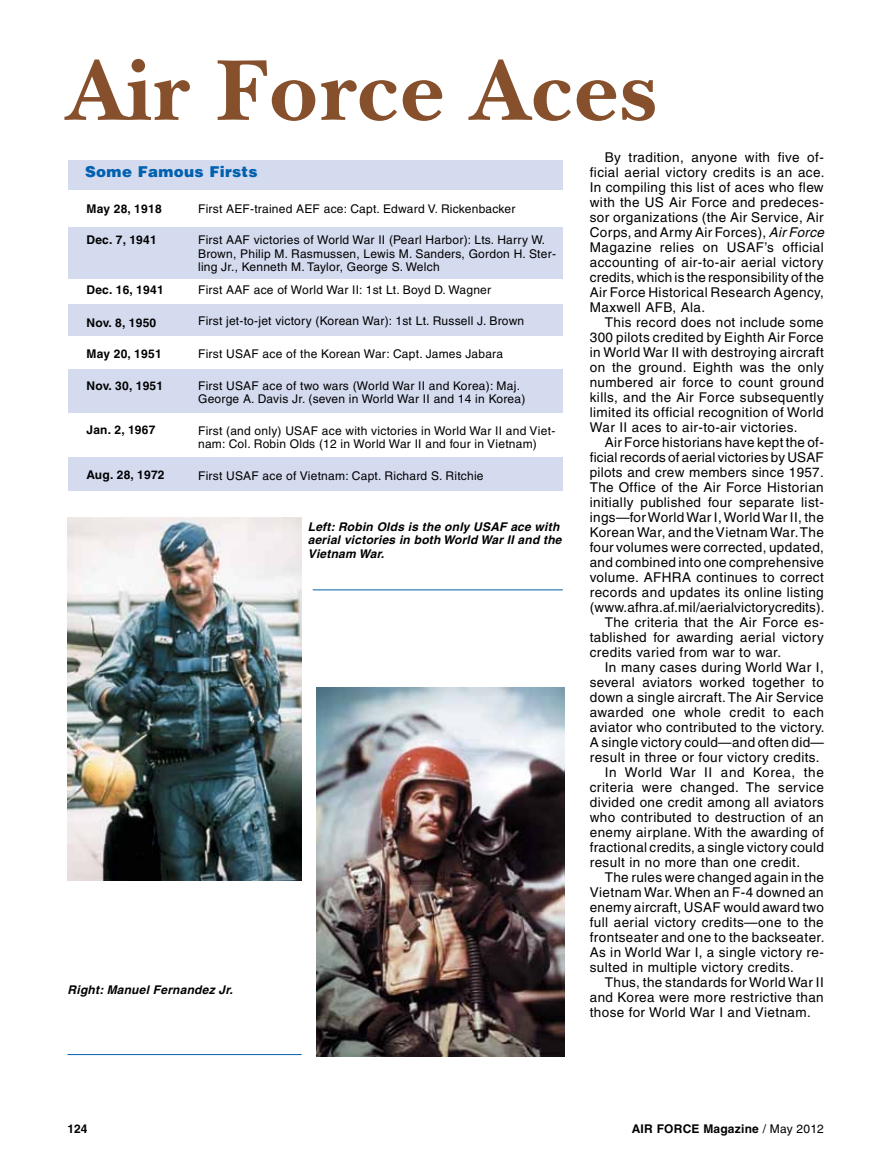
<style>
.page{position:relative;width:878px;height:1175px;background:#fff}
.page>*{position:absolute;margin:0;border:0;box-sizing:border-box;transform-origin:0 0}
.t1{font:700 90px "New Baskerville";letter-spacing:.02em;color:#86502c}
.t2{font:900 15px "Helvetica";letter-spacing:.025em;color:#0061af}
.t3{font:13.5px/15px "Helvetica";letter-spacing:.03em;color:#000;text-align:justify}
.t4{font:13.5px "Helvetica";letter-spacing:.01em;color:#000}
.t5{font:12px/13.5px "Helvetica";letter-spacing:.02em;color:#000}
.t6{font:700 12px "Helvetica";letter-spacing:.02em;color:#000}
.t7{font:italic 700 12px/13.5px "Helvetica";letter-spacing:.02em;color:#000}
.s1{font-style:italic}
.s2{font-weight:400}
</style>
<div class="page">
<div style="left:68px;top:160px;width:494px;height:331px;background:#d4dbef"></div>
<div style="left:68px;top:336px;width:494px;height:33px;background:#fff"></div>
<div style="left:68px;top:190px;width:495px;height:36px;background:#fff"></div>
<div style="left:68px;top:279px;width:494px;height:24px;background:#fff"></div>
<div style="left:68px;top:413px;width:494px;height:44px;background:#fff"></div>
<hr style="left:68px;top:1054px;width:234px;height:1px;background:#0061af">
<hr style="left:313px;top:589px;width:249px;height:1px;background:#0061af">
<img style="left:68px;top:517px;width:234px;height:363px">
<img style="left:316px;top:688px;width:248px;height:368px">
<h1 class="t1" style="left:68px;top:38px;width:590px">Air Force Aces</h1>
<p class="t2" style="left:85px;top:162px;width:174px">Some Famous Firsts</p>
<p class="t6" style="left:86px;top:201px;width:77px">May 28, 1918</p>
<p class="t6" style="left:86px;top:232px;width:72px">Dec. 7, 1941</p>
<p class="t6" style="left:86px;top:282px;width:79px">Dec. 16, 1941</p>
<p class="t6" style="left:86px;top:315px;width:71px">Nov. 8, 1950</p>
<p class="t6" style="left:86px;top:346px;width:77px">May 20, 1951</p>
<p class="t6" style="left:86px;top:378px;width:78px">Nov. 30, 1951</p>
<p class="t6" style="left:86px;top:423px;width:70px">Jan. 2, 1967</p>
<p class="t6" style="left:86px;top:468px;width:80px">Aug. 28, 1972</p>
<p class="t5" style="left:198px;top:201px;width:319px">First AEF-trained AEF ace: Capt. Edward V. Rickenbacker</p>
<p class="t5" style="left:198px;top:233px;width:359px">First AAF victories of World War II (Pearl Harbor): Lts. Harry W.<br>Brown, Philip M. Rasmussen, Lewis M. Sanders, Gordon H. Ster&shy;ling Jr., Kenneth M. Taylor, George S. Welch</p>
<p class="t5" style="left:198px;top:282px;width:294px">First AAF ace of World War II: 1st Lt. Boyd D. Wagner</p>
<p class="t5" style="left:198px;top:314px;width:327px">First jet-to-jet victory (Korean War): 1st Lt. Russell J. Brown</p>
<p class="t5" style="left:198px;top:347px;width:306px">First USAF ace of the Korean War: Capt. James Jabara</p>
<p class="t5" style="left:198px;top:378px;width:329px">First USAF ace of two wars (World War II and Korea): Maj.<br>George A. Davis Jr. (seven in World War II and 14 in Korea)</p>
<p class="t5" style="left:198px;top:423px;width:359px">First (and only) USAF ace with victories in World War II and Viet&shy;nam: Col. Robin Olds (12 in World War II and four in Vietnam)</p>
<p class="t5" style="left:198px;top:468px;width:287px">First USAF ace of Vietnam: Capt. Richard S. Ritchie</p>
<p class="t7" style="left:308px;top:519px;width:255px">Left: Robin Olds is the only USAF ace with aerial victories in both World War II and the<br>Vietnam War.</p>
<p class="t7" style="left:68px;top:983px;width:167px">Right: Manuel Fernandez Jr.</p>
<p class="t3" style="left:590px;top:150px;width:236px;text-indent:15px">By tradition, anyone with five of&shy;ficial aerial victory credits is an ace.<br>In compiling this list of aces who flew with the US Air Force and predeces&shy;sor organizations (the Air Service, Air Corps, and Army Air Forces), <span class="s1">Air Force </span>Magazine relies on USAF’s official accounting of air-to-air aerial victory credits, which is the responsibility of the Air Force Historical Research Agency, Maxwell AFB, Ala.</p>
<p class="t3" style="left:590px;top:315px;width:235px;text-indent:15px">This record does not include some 300 pilots credited by Eighth Air Force in World War II with destroying aircraft on the ground. Eighth was the only numbered air force to count ground kills, and the Air Force subsequently limited its official recognition of World War II aces to air-to-air victories.</p>
<p class="t3" style="left:604px;top:435px;width:220px">Air Force historians have kept the of-</p>
<p class="t4" style="left:590px;top:449px;width:235px">ficial records of aerial victories by USAF</p>
<p class="t3" style="left:590px;top:465px;width:235px">pilots and crew members since 1957.</p>
<p class="t3" style="left:590px;top:480px;width:235px">The Office of the Air Force Historian</p>
<p class="t3" style="left:590px;top:495px;width:235px">initially published four separate list-</p>
<p class="t3" style="left:590px;top:510px;width:235px">ings—for World War I, World War II, the</p>
<p class="t3" style="left:590px;top:525px;width:235px">Korean War, and the Vietnam War. The</p>
<p class="t3" style="left:590px;top:540px;width:236px">four volumes were corrected, updated,</p>
<p class="t3" style="left:590px;top:555px;width:236px">and combined into one comprehensive</p>
<p class="t3" style="left:590px;top:570px;width:235px">volume. AFHRA continues to correct</p>
<p class="t3" style="left:590px;top:585px;width:235px">records and updates its online listing</p>
<p class="t3" style="left:590px;top:600px;width:236px">(www.afhra.af.mil/aerialvictorycredits).</p>
<p class="t3" style="left:604px;top:615px;width:220px">The criteria that the Air Force es-</p>
<p class="t3" style="left:590px;top:630px;width:235px">tablished for awarding aerial victory</p>
<p class="t3" style="left:590px;top:645px;width:193px">credits varied from war to war.</p>
<p class="t3" style="left:604px;top:660px;width:220px">In many cases during World War I,</p>
<p class="t3" style="left:590px;top:675px;width:235px">several aviators worked together to</p>
<p class="t3" style="left:590px;top:690px;width:235px">down a single aircraft. The Air Service</p>
<p class="t3" style="left:590px;top:705px;width:235px">awarded one whole credit to each</p>
<p class="t3" style="left:590px;top:720px;width:236px">aviator who contributed to the victory.</p>
<p class="t3" style="left:590px;top:735px;width:236px">A single victory could—and often did—</p>
<p class="t3" style="left:590px;top:750px;width:231px">result in three or four victory credits.</p>
<p class="t3" style="left:604px;top:765px;width:220px">In World War II and Korea, the</p>
<p class="t3" style="left:590px;top:780px;width:235px">criteria were changed. The service</p>
<p class="t3" style="left:590px;top:795px;width:235px">divided one credit among all aviators</p>
<p class="t3" style="left:590px;top:810px;width:235px">who contributed to destruction of an</p>
<p class="t3" style="left:590px;top:825px;width:235px">enemy airplane. With the awarding of</p>
<p class="t3" style="left:590px;top:840px;width:235px">fractional credits, a single victory could</p>
<p class="t3" style="left:590px;top:855px;width:212px">result in no more than one credit.</p>
<p class="t3" style="left:604px;top:870px;width:221px">The rules were changed again in the</p>
<p class="t3" style="left:590px;top:885px;width:235px">Vietnam War. When an F-4 downed an</p>
<p class="t3" style="left:590px;top:900px;width:236px">enemy aircraft, USAF would award two</p>
<p class="t3" style="left:590px;top:915px;width:235px">full aerial victory credits—one to the</p>
<p class="t3" style="left:590px;top:930px;width:236px">frontseater and one to the backseater.</p>
<p class="t3" style="left:590px;top:945px;width:235px">As in World War I, a single victory re-</p>
<p class="t3" style="left:590px;top:960px;width:205px">sulted in multiple victory credits.</p>
<p class="t3" style="left:604px;top:975px;width:220px">Thus, the standards for World War II</p>
<p class="t3" style="left:590px;top:990px;width:235px">and Korea were more restrictive than</p>
<p class="t3" style="left:590px;top:1005px;width:222px">those for World War I and Vietnam.</p>
<p class="t6" style="left:67px;top:1121px;width:22px">124</p>
<p class="t6" style="left:631px;top:1121px;width:194px">AIR FORCE Magazine <span class="s2">/ May 2012</span></p>
</div>
